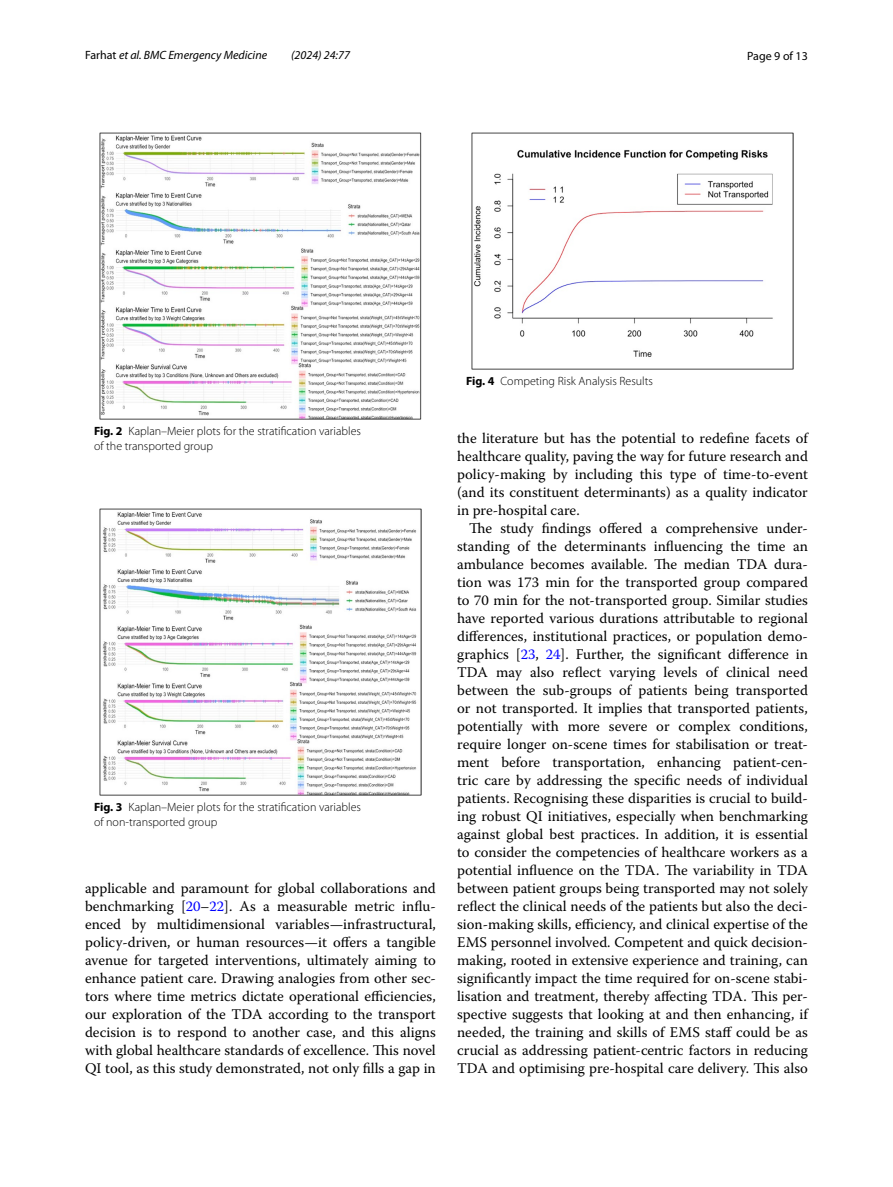
<style>
.page{position:relative;width:893px;height:1187px;background:#fff}
.page>*{position:absolute;margin:0;border:0;box-sizing:border-box;transform-origin:0 0}
.t1{font:14.7px/18px "Warnock Pro";color:#000;text-align:justify}
.t2{font:300 12px/15px "Myriad Pro";color:#000}
.t3{font:italic 12px "Myriad Pro";color:#000}
.t4{font:12px "Myriad Pro";color:#000}
.s1{font-style:normal}
.s2{font-weight:700}
.s3{color:#00f}
</style>
<div class="page">
<img style="left:99px;top:133px;width:323px;height:287px">
<img style="left:99px;top:508px;width:323px;height:287px">
<img style="left:471px;top:133px;width:323px;height:237px">
<p class="t3" style="left:85px;top:48px;width:184px"><span class="s1">Farhat</span> et al. BMC Emergency Medicine</p>
<p class="t3" style="left:291px;top:48px;width:60px">(2024) 24:77</p>
<p class="t4" style="left:747px;top:48px;width:62px">Page 9 of 13</p>
<p class="t2" style="left:94px;top:423px;width:268px"><span class="s2">Fig. 2</span> Kaplan–Meier plots for the stratification variables of the transported group</p>
<p class="t2" style="left:94px;top:799px;width:268px"><span class="s2">Fig. 3</span> Kaplan–Meier plots for the stratification variables of non-transported group</p>
<p class="t1" style="left:85px;top:879px;width:352px">applicable and paramount for global collaborations and benchmarking [<span class="s3">20</span>–<span class="s3">22</span>]. As a measurable metric influ&shy;enced by multidimensional variables—infrastructural, policy-driven, or human resources—it offers a tangible avenue for targeted interventions, ultimately aiming to enhance patient care. Drawing analogies from other sec&shy;tors where time metrics dictate operational efficiencies, our exploration of the TDA according to the transport decision is to respond to another case, and this aligns with global healthcare standards of excellence. This novel QI tool, as this study demonstrated, not only fills a gap in</p>
<p class="t2" style="left:466px;top:374px;width:188px"><span class="s2">Fig. 4</span> Competing Risk Analysis Results</p>
<p class="t1" style="left:457px;top:428px;width:352px">the literature but has the potential to redefine facets of healthcare quality, paving the way for future research and policy-making by including this type of time-to-event (and its constituent determinants) as a quality indicator in pre-hospital care.</p>
<p class="t1" style="left:457px;top:518px;width:352px;text-indent:12px">The study findings offered a comprehensive under&shy;standing of the determinants influencing the time an ambulance becomes available. The median TDA dura&shy;tion was 173 min for the transported group compared to 70 min for the not-transported group. Similar studies have reported various durations attributable to regional differences, institutional practices, or population demo&shy;graphics [<span class="s3">23</span>, <span class="s3">24</span>]. Further, the significant difference in TDA may also reflect varying levels of clinical need between the sub-groups of patients being transported or not transported. It implies that transported patients, potentially with more severe or complex conditions, require longer on-scene times for stabilisation or treat&shy;ment before transportation, enhancing patient-cen&shy;tric care by addressing the specific needs of individual patients. Recognising these disparities is crucial to build&shy;ing robust QI initiatives, especially when benchmarking against global best practices. In addition, it is essential to consider the competencies of healthcare workers as a potential influence on the TDA. The variability in TDA between patient groups being transported may not solely reflect the clinical needs of the patients but also the deci&shy;sion-making skills, efficiency, and clinical expertise of the EMS personnel involved. Competent and quick decision&shy;making, rooted in extensive experience and training, can significantly impact the time required for on-scene stabi&shy;lisation and treatment, thereby affecting TDA. This per&shy;spective suggests that looking at and then enhancing, if needed, the training and skills of EMS staff could be as crucial as addressing patient-centric factors in reducing TDA and optimising pre-hospital care delivery. This also</p>
</div>
